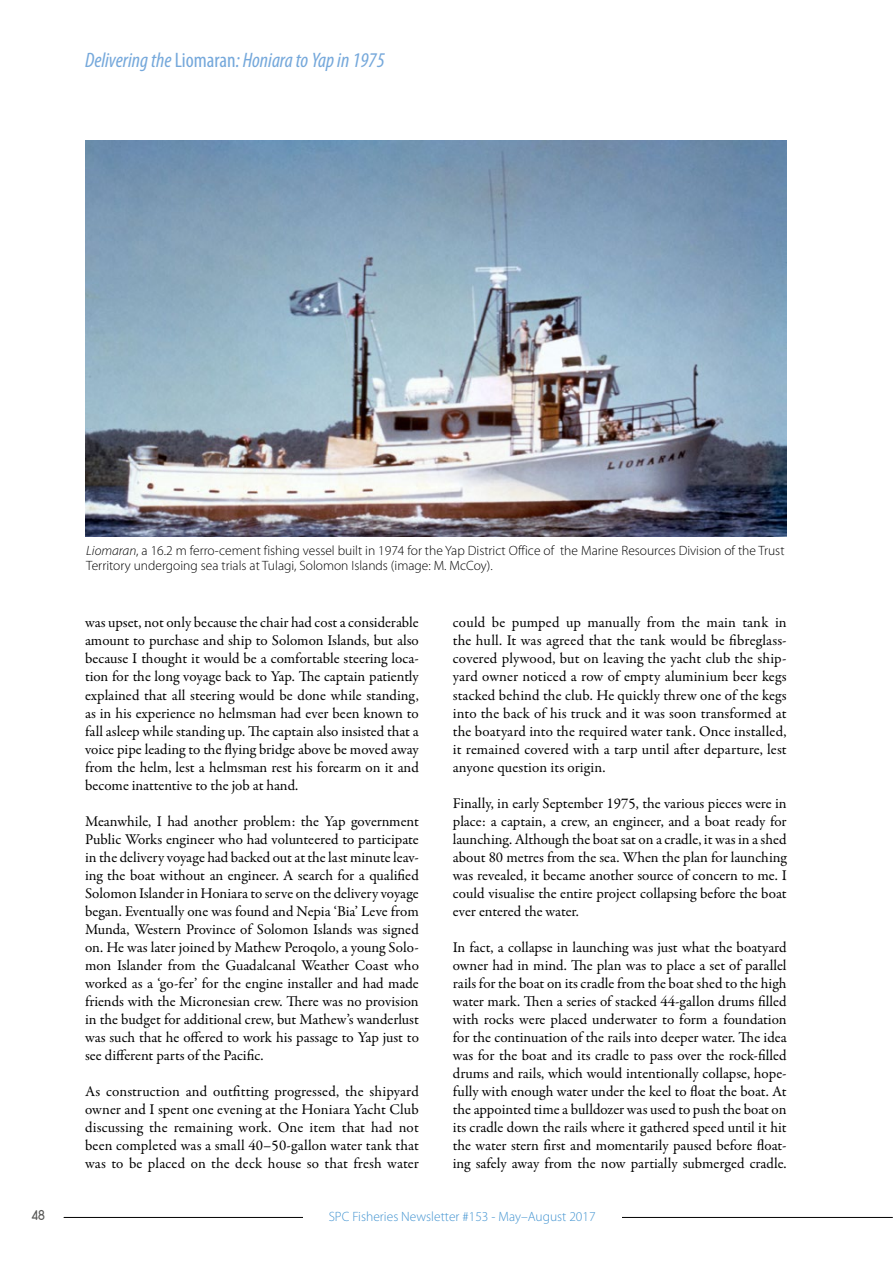
<style>
.page{position:relative;width:893px;height:1263px;background:#fff}
.page>*{position:absolute;margin:0;border:0;box-sizing:border-box;transform-origin:0 0}
.t1{font:italic condensed 21px "Myriad Pro";color:#75a8db}
.t2{font:15px/18px "Garamond Premr Pro";color:#000;text-align:justify}
.t3{font:15px "Duepuntozero";color:#575756}
.t4{font:300 13.5px/15px "Myriad Pro";color:#000}
.t5{font:300 13.5px "Myriad Pro";color:#4394d1}
.s1{font-style:normal}
.s2{font-style:italic}
</style>
<div class="page">
<hr style="left:64px;top:1217px;width:828px;height:1px;background:#000">
<div style="left:303px;top:1210px;width:319px;height:20px;background:#fff"></div>
<img style="left:85px;top:140px;width:702px;height:397px">
<h1 class="t1" style="left:85px;top:47px;width:301px">Delivering the <span class="s1">Liomaran</span>: Honiara to Yap in 1975</h1>
<p class="t4" style="left:86px;top:543px;width:700px"><span class="s2">Liomaran</span>, a 16.2 m ferro-cement fishing vessel built in 1974 for the Yap District Office of the Marine Resources Division of the Trust<br>Territory undergoing sea trials at Tulagi, Solomon Islands (image: M. McCoy).</p>
<p class="t2" style="left:85px;top:614px;width:335px">was upset, not only because the chair had cost a considerable amount to purchase and ship to Solomon Islands, but also because I thought it would be a comfortable steering loca&shy;tion for the long voyage back to Yap. The captain patiently explained that all steering would be done while standing, as in his experience no helmsman had ever been known to fall asleep while standing up. The captain also insisted that a voice pipe leading to the flying bridge above be moved away from the helm, lest a helmsman rest his forearm on it and become inattentive to the job at hand.</p>
<p class="t2" style="left:85px;top:812px;width:335px">Meanwhile, I had another problem: the Yap government Public Works engineer who had volunteered to participate in the delivery voyage had backed out at the last minute leav&shy;ing the boat without an engineer. A search for a qualified Solomon Islander in Honiara to serve on the delivery voyage began. Eventually one was found and Nepia ‘Bia’ Leve from Munda, Western Province of Solomon Islands was signed on. He was later joined by Mathew Peroqolo, a young Solo&shy;mon Islander from the Guadalcanal Weather Coast who worked as a ‘go-fer’ for the engine installer and had made friends with the Micronesian crew. There was no provision in the budget for additional crew, but Mathew’s wanderlust was such that he offered to work his passage to Yap just to see different parts of the Pacific.</p>
<p class="t2" style="left:85px;top:1082px;width:335px">As construction and outfitting progressed, the shipyard owner and I spent one evening at the Honiara Yacht Club discussing the remaining work. One item that had not been completed was a small 40–50-gallon water tank that was to be placed on the deck house so that fresh water</p>
<p class="t2" style="left:453px;top:614px;width:335px">could be pumped up manually from the main tank in the hull. It was agreed that the tank would be fibreglass&shy;covered plywood, but on leaving the yacht club the ship&shy;yard owner noticed a row of empty aluminium beer kegs stacked behind the club. He quickly threw one of the kegs into the back of his truck and it was soon transformed at the boatyard into the required water tank. Once installed, it remained covered with a tarp until after departure, lest anyone question its origin.</p>
<p class="t2" style="left:453px;top:794px;width:335px">Finally, in early September 1975, the various pieces were in place: a captain, a crew, an engineer, and a boat ready for launching. Although the boat sat on a cradle, it was in a shed about 80 metres from the sea. When the plan for launching was revealed, it became another source of concern to me. I could visualise the entire project collapsing before the boat ever entered the water.</p>
<p class="t2" style="left:453px;top:938px;width:335px">In fact, a collapse in launching was just what the boatyard owner had in mind. The plan was to place a set of parallel rails for the boat on its cradle from the boat shed to the high water mark. Then a series of stacked 44-gallon drums filled with rocks were placed underwater to form a foundation for the continuation of the rails into deeper water. The idea was for the boat and its cradle to pass over the rock-filled drums and rails, which would intentionally collapse, hope&shy;fully with enough water under the keel to float the boat. At the appointed time a bulldozer was used to push the boat on its cradle down the rails where it gathered speed until it hit the water stern first and momentarily paused before float&shy;ing safely away from the now partially submerged cradle.</p>
<p class="t3" style="left:32px;top:1207px;width:15px">48</p>
<p class="t5" style="left:329px;top:1208px;width:268px">SPC Fisheries Newsletter #153 - May–August 2017</p>
</div>
